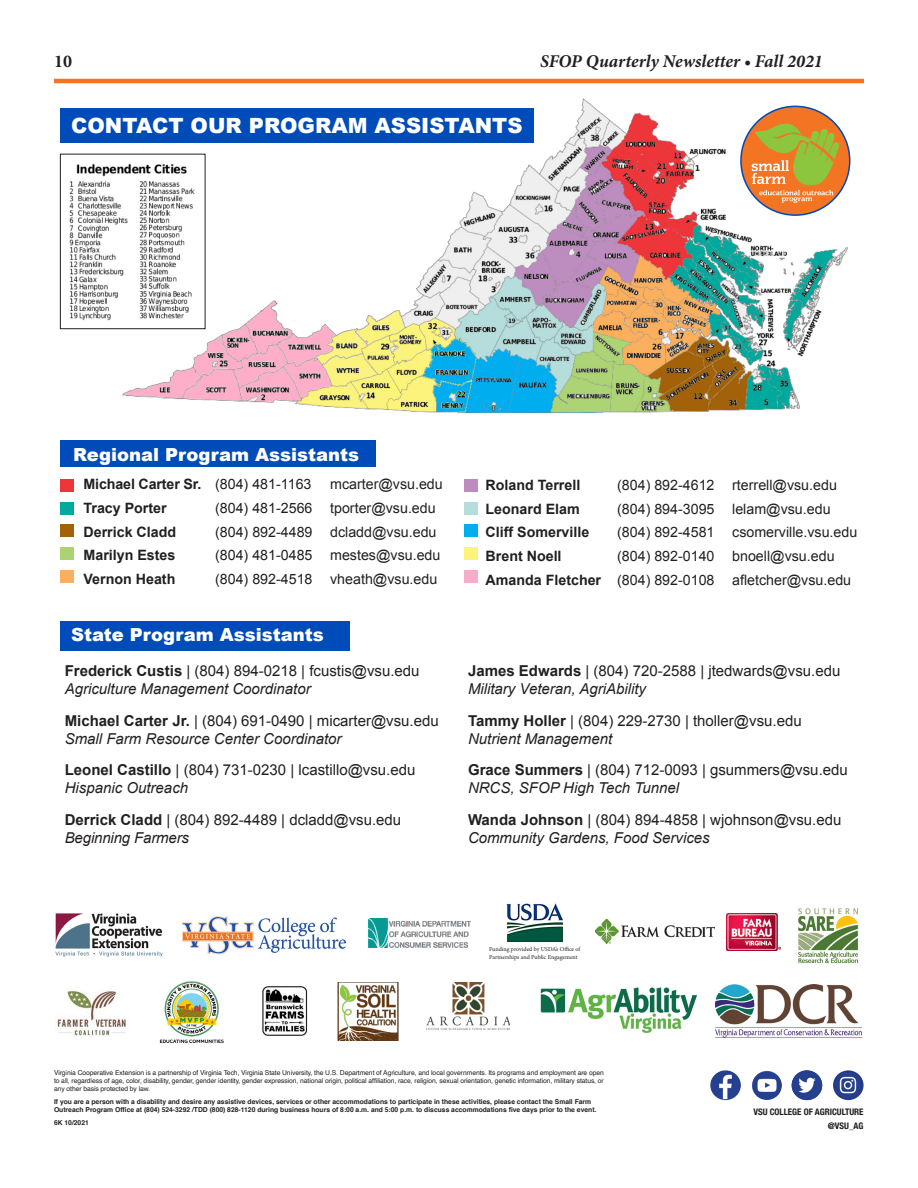
<style>
.page{position:relative;width:918px;height:1188px;background:#fff}
.page>*{position:absolute;margin:0;border:0;box-sizing:border-box;transform-origin:0 0}
.t1{font:900 21px "Arial";color:#fff}
.t2{font:900 18px "Arial";color:#fff}
.t3{font:italic 700 18px "Minion Pro";color:#231f20}
.t4{font:700 18px "Minion Pro";color:#231f20}
.t5{font:15px/18px "Arial";color:#231f20}
.t6{font:italic 15px "Arial";color:#231f20}
.t7{font:14.25px "Arial";color:#231f20}
.t8{font:700 14.25px "Arial";color:#231f20}
.t9{font:700 condensed 9px "Helvetica Neue";color:#231f20}
.t10{font:6.75px/8.2px "Helvetica";letter-spacing:-.01em;color:#231f20;text-align:justify}
.t11{font:700 6.75px/8.2px "Helvetica";color:#231f20}
.t12{font:6px/7.2px "Minion Pro";letter-spacing:-.005em;color:#231f20}
.s1{font-weight:700}
.s2{font-style:italic}
</style>
<div class="page">
<hr style="left:54px;top:79px;width:810px;height:4px;background:#f37524">
<div style="left:60px;top:621px;width:289px;height:30px;background:#004bba"></div>
<img style="left:96px;top:98px;width:755px;height:316px">
<div style="left:60px;top:108px;width:473px;height:35px;background:#004bba"></div>
<div style="left:60px;top:154px;width:145px;height:175px;background:#fff"></div>
<div style="left:60px;top:154px;width:145px;height:175px;border:1px solid #231f20"></div>
<img style="left:69px;top:163px;width:126px;height:158px">
<div style="left:60px;top:440px;width:316px;height:27px;background:#004bba"></div>
<div style="left:60px;top:502px;width:14px;height:13px;background:#00a99d"></div>
<div style="left:60px;top:479px;width:14px;height:13px;background:#ee353a"></div>
<div style="left:60px;top:524px;width:14px;height:13px;background:#a36209"></div>
<div style="left:60px;top:570px;width:14px;height:13px;background:#fbaf5d"></div>
<div style="left:60px;top:547px;width:14px;height:13px;background:#acd373"></div>
<div style="left:464px;top:479px;width:13px;height:13px;background:#bd8cbf"></div>
<div style="left:464px;top:524px;width:13px;height:13px;background:#00aeef"></div>
<div style="left:464px;top:502px;width:13px;height:13px;background:#b4dddb"></div>
<div style="left:464px;top:547px;width:13px;height:13px;background:#fbf47b"></div>
<div style="left:464px;top:570px;width:13px;height:13px;background:#f8acc8"></div>
<img style="left:55px;top:913px;width:108px;height:44px">
<img style="left:181px;top:916px;width:165px;height:39px">
<img style="left:506px;top:902px;width:57px;height:39px">
<img style="left:595px;top:920px;width:120px;height:24px">
<img style="left:727px;top:914px;width:53px;height:36px">
<img style="left:798px;top:908px;width:61px;height:56px">
<img style="left:57px;top:990px;width:70px;height:46px">
<img style="left:159px;top:981px;width:65px;height:63px">
<img style="left:262px;top:987px;width:45px;height:49px">
<img style="left:540px;top:987px;width:156px;height:46px">
<img style="left:716px;top:985px;width:146px;height:53px">
<svg style="left:833px;top:1070px;width:31px;height:30px"></svg>
<img style="left:710px;top:1070px;width:31px;height:30px;border-radius:15px">
<img style="left:792px;top:1070px;width:30px;height:30px;border-radius:15px">
<img style="left:752px;top:1070px;width:30px;height:30px;border-radius:15px">
<img style="left:833px;top:1071px;width:30px;height:29px">
<img style="left:337px;top:982px;width:62px;height:59px">
<img style="left:426px;top:982px;width:84px;height:47px">
<div style="left:741px;top:106px;width:109px;height:109px;background:#f37524;border-radius:50%"></div>
<div style="left:740px;top:106px;width:110px;height:110px;border:2px solid #004bba;border-radius:50%"></div>
<svg style="left:752px;top:123px;width:88px;height:80px"></svg>
<img style="left:368px;top:919px;width:103px;height:29px">
<p class="t4" style="left:54px;top:49px;width:19px">10</p>
<p class="t3" style="left:540px;top:49px;width:284px">SFOP Quarterly Newsletter • Fall 2021</p>
<p class="t1" style="left:71px;top:110px;width:453px">CONTACT OUR PROGRAM ASSISTANTS</p>
<p class="t2" style="left:73px;top:441px;width:287px">Regional Program Assistants</p>
<p class="t8" style="left:84px;top:474px;width:119px">Michael Carter Sr.</p>
<p class="t7" style="left:215px;top:475px;width:98px">(804) 481-1163</p>
<p class="t7" style="left:330px;top:475px;width:114px">mcarter@vsu.edu</p>
<p class="t8" style="left:84px;top:498px;width:85px">Tracy Porter</p>
<p class="t7" style="left:215px;top:498px;width:99px">(804) 481-2566</p>
<p class="t7" style="left:330px;top:498px;width:107px">tporter@vsu.edu</p>
<p class="t8" style="left:84px;top:522px;width:94px">Derrick Cladd</p>
<p class="t7" style="left:215px;top:522px;width:99px">(804) 892-4489</p>
<p class="t7" style="left:330px;top:522px;width:108px">dcladd@vsu.edu</p>
<p class="t8" style="left:84px;top:546px;width:93px">Marilyn Estes</p>
<p class="t7" style="left:215px;top:546px;width:99px">(804) 481-0485</p>
<p class="t7" style="left:330px;top:546px;width:112px">mestes@vsu.edu</p>
<p class="t8" style="left:84px;top:570px;width:93px">Vernon Heath</p>
<p class="t7" style="left:215px;top:570px;width:99px">(804) 892-4518</p>
<p class="t7" style="left:330px;top:570px;width:109px">vheath@vsu.edu</p>
<p class="t2" style="left:71px;top:622px;width:254px">State Program Assistants</p>
<p class="t5" style="left:65px;top:662px;width:356px"><span class="s1">Frederick Custis</span> | (804) 894-0218 | fcustis@vsu.edu</p>
<p class="t6" style="left:65px;top:679px;width:247px">Agriculture Management Coordinator</p>
<p class="t5" style="left:65px;top:712px;width:376px"><span class="s1">Michael Carter Jr.</span> | (804) 691-0490 | micarter@vsu.edu</p>
<p class="t6" style="left:65px;top:729px;width:278px">Small Farm Resource Center Coordinator</p>
<p class="t5" style="left:65px;top:761px;width:352px"><span class="s1">Leonel Castillo</span> | (804) 731-0230 | lcastillo@vsu.edu</p>
<p class="t6" style="left:65px;top:778px;width:125px">Hispanic Outreach</p>
<p class="t5" style="left:65px;top:811px;width:338px"><span class="s1">Derrick Cladd</span> | (804) 892-4489 | dcladd@vsu.edu</p>
<p class="t6" style="left:65px;top:828px;width:126px">Beginning Farmers</p>
<p class="t8" style="left:486px;top:475px;width:96px">Roland Terrell</p>
<p class="t7" style="left:617px;top:475px;width:99px">(804) 892-4612</p>
<p class="t7" style="left:732px;top:475px;width:106px">rterrell@vsu.edu</p>
<p class="t8" style="left:486px;top:499px;width:96px">Leonard Elam</p>
<p class="t7" style="left:617px;top:499px;width:99px">(804) 894-3095</p>
<p class="t7" style="left:732px;top:499px;width:100px">lelam@vsu.edu</p>
<p class="t8" style="left:486px;top:523px;width:105px">Cliff Somerville</p>
<p class="t7" style="left:617px;top:523px;width:99px">(804) 892-4581</p>
<p class="t7" style="left:732px;top:523px;width:127px">csomerville.vsu.edu</p>
<p class="t8" style="left:486px;top:547px;width:78px">Brent Noell</p>
<p class="t7" style="left:617px;top:547px;width:99px">(804) 892-0140</p>
<p class="t7" style="left:732px;top:547px;width:104px">bnoell@vsu.edu</p>
<p class="t8" style="left:486px;top:571px;width:117px">Amanda Fletcher</p>
<p class="t7" style="left:617px;top:571px;width:99px">(804) 892-0108</p>
<p class="t7" style="left:732px;top:571px;width:121px">afletcher@vsu.edu</p>
<p class="t5" style="left:468px;top:662px;width:374px"><span class="s1">James Edwards</span> | (804) 720-2588 | jtedwards@vsu.edu<br><span class="s2">Military Veteran, AgriAbility</span></p>
<p class="t5" style="left:468px;top:712px;width:335px"><span class="s1">Tammy Holler</span> | (804) 229-2730 | tholler@vsu.edu<br><span class="s2">Nutrient Management</span></p>
<p class="t5" style="left:468px;top:761px;width:381px"><span class="s1">Grace Summers</span> | (804) 712-0093 | gsummers@vsu.edu<br><span class="s2">NRCS, SFOP High Tech Tunnel</span></p>
<p class="t5" style="left:468px;top:811px;width:375px"><span class="s1">Wanda Johnson</span> | (804) 894-4858 | wjohnson@vsu.edu<br><span class="s2">Community Gardens, Food Services</span></p>
<p class="t12" style="left:489px;top:946px;width:93px">Funding provided by USDA’s Office of<br>Partnerships and Public Engagement</p>
<p class="t10" style="left:54px;top:1069px;width:551px">Virginia Cooperative Extension is a partnership of Virginia Tech, Virginia State University, the U.S. Department of Agriculture, and local governments. Its programs and employment are open to all, regardless of age, color, disability, gender, gender identity, gender expression, national origin, political affiliation, race, religion, sexual orientation, genetic information, military status, or any other basis protected by law.</p>
<p class="t11" style="left:54px;top:1098px;width:544px">If you are a person with a disability and desire any assistive devices, services or other accommodations to participate in these activities, please contact the Small Farm<br>Outreach Program Office at (804) 524-3292 /TDD (800) 828-1120 during business hours of 8:00 a.m. and 5:00 p.m. to discuss accommodations five days prior to the event.</p>
<p class="t11" style="left:54px;top:1119px;width:36px">6K 10/2021</p>
<p class="t9" style="left:753px;top:1104px;width:112px">VSU COLLEGE OF AGRICULTURE</p>
<p class="t9" style="left:828px;top:1118px;width:37px">@VSU_AG</p>
</div>
